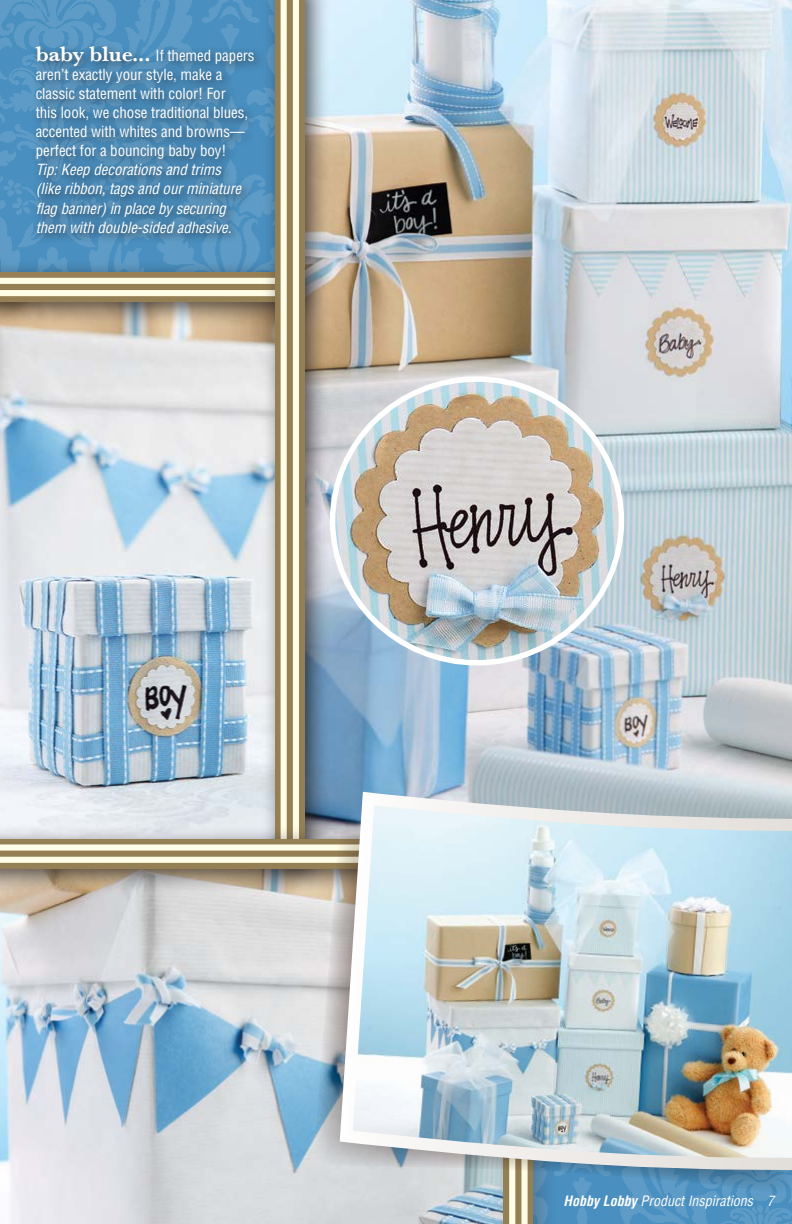
<style>
.page{position:relative;width:792px;height:1224px;background:#fff}
.page>*{position:absolute;margin:0;border:0;box-sizing:border-box;transform-origin:0 0}
.t1{font:condensed 15px/19px "Helvetica";letter-spacing:-.005em;color:#fff}
.t2{font:italic condensed 15px/19px "Helvetica";letter-spacing:-.005em;color:#fff}
.t3{font:italic condensed 14px "Helvetica";color:#fff}
.s1{font-family:"Baskerville";font-weight:600;font-stretch:normal;font-size:22px}
.s2{font-weight:700}
</style>
<div class="page">
<img style="left:0;top:0;width:262px;height:259px">
<img style="left:331px;top:0;width:461px;height:818px">
<img style="left:0;top:894px;width:333px;height:330px">
<img style="left:0;top:328px;width:262px;height:497px">
<div style="left:30px;top:40px;width:235px;height:204px;background:#231f20;opacity:.75"></div>
<div style="left:0;top:259px;width:326px;height:69px;background:#231f20;opacity:.75"></div>
<div style="left:0;top:272px;width:300px;height:30px;background:#958055"></div>
<div style="left:0;top:290px;width:300px;height:6px;background:#fffde6"></div>
<div style="left:0;top:278px;width:300px;height:6px;background:#fffde6"></div>
<div style="left:262px;top:0;width:69px;height:892px;background:#231f20;opacity:.75"></div>
<div style="left:275px;top:0;width:30px;height:866px;background:#958055"></div>
<div style="left:281px;top:0;width:6px;height:866px;background:#fffde6"></div>
<div style="left:293px;top:0;width:6px;height:866px;background:#fffde6"></div>
<div style="left:0;top:825px;width:792px;height:69px;background:#231f20;opacity:.75"></div>
<div style="left:0;top:839px;width:792px;height:29px;background:#958055"></div>
<div style="left:0;top:857px;width:792px;height:6px;background:#fffde6"></div>
<div style="left:0;top:844px;width:792px;height:7px;background:#fffde6"></div>
<svg style="left:313px;top:818px;width:20px;height:379px;background:#bfc6c7"></svg>
<img style="left:333px;top:280px;width:459px;height:944px">
<p class="t1" style="left:36px;top:46px;width:220px"><span class="s1">baby blue...</span> If themed papers aren’t exactly your style, make a classic statement with color! For<br>this look, we chose traditional blues, accented with whites and browns— perfect for a bouncing baby boy!</p>
<p class="t2" style="left:36px;top:160px;width:207px">Tip: Keep decorations and trims (like ribbon, tags and our miniature flag banner) in place by securing them with double-sided adhesive.</p>
<p class="t3" style="left:564px;top:1192px;width:212px"><span class="s2">Hobby Lobby</span> Product Inspirations 7</p>
</div>
